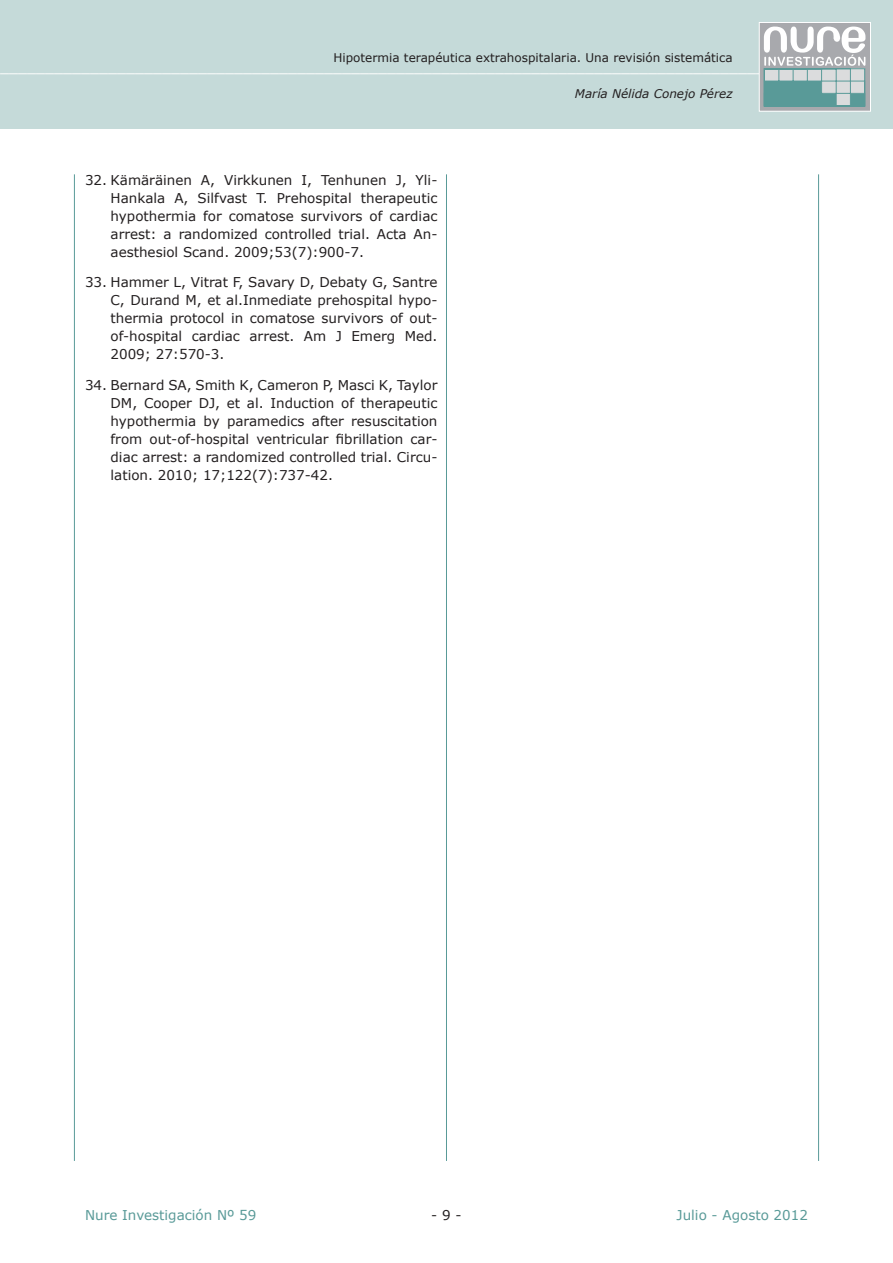
<style>
.page{position:relative;width:893px;height:1263px;background:#fff}
.page>*{position:absolute;margin:0;border:0;box-sizing:border-box;transform-origin:0 0}
.t1{font:18px "Times";color:#fff}
.Sangre_1{font:13.5px/18px "Verdana";color:#231f20;text-align:justify}
.t2{font:13.5px "Verdana";color:#599a98}
.t3{font:12px "Verdana";color:#231f20}
.t4{font:italic 12px "Verdana";color:#231f20}
</style>
<div class="page">
<div style="left:1px;top:0;width:892px;height:128px;background:#c5dad9"></div>
<hr style="left:0;top:0;width:1px;height:128px;background:#c5dad9">
<div style="left:759px;top:23px;width:111px;height:88px;background:#a8a9ad"></div>
<svg style="left:764px;top:27px;width:102px;height:80px"></svg>
<div style="left:759px;top:22px;width:112px;height:90px;border:1px solid #fff"></div>
<hr style="left:446px;top:174px;width:1px;height:987px;background:#599a98">
<hr style="left:74px;top:174px;width:1px;height:987px;background:#599a98">
<hr style="left:818px;top:174px;width:1px;height:987px;background:#599a98">
<p class="t3" style="left:333px;top:50px;width:401px">Hipotermia terapéutica extrahospitalaria. Una revisión sistemática</p>
<p class="t4" style="left:575px;top:86px;width:159px">María Nélida Conejo Pérez</p>
<h1 class="t1" style="left:0;top:56px;width:838px">_____________________________________________________________________________________________</h1>
<p class="Sangre_1" style="left:111px;top:170px;width:328px;text-indent:-26px">32. Kämäräinen A, Virkkunen I, Tenhunen J, Yli-Hankala A, Silfvast T. Prehospital therapeutic hypothermia for comatose survivors of cardiac arrest: a randomized controlled trial. Acta An&shy;aesthesiol Scand. 2009;53(7):900-7.</p>
<p class="Sangre_1" style="left:111px;top:273px;width:328px;text-indent:-26px">33. Hammer L, Vitrat F, Savary D, Debaty G, Santre C, Durand M, et al.Inmediate prehospital hypo&shy;thermia protocol in comatose survivors of out&shy;of-hospital cardiac arrest. Am J Emerg Med.<br>2009; 27:570-3.</p>
<p class="Sangre_1" style="left:111px;top:376px;width:328px;text-indent:-26px">34. Bernard SA, Smith K, Cameron P, Masci K, Taylor DM, Cooper DJ, et al. Induction of therapeutic hypothermia by paramedics after resuscitation from out-of-hospital ventricular fibrillation car&shy;diac arrest: a randomized controlled trial. Circu&shy;lation. 2010; 17;122(7):737-42.</p>
<p class="t2" style="left:85px;top:1207px;width:173px">Nure Investigación Nº 59</p>
<p class="Sangre_1" style="left:431px;top:1206px;width:32px">- 9 -</p>
<p class="t2" style="left:677px;top:1207px;width:133px">Julio - Agosto 2012</p>
</div>
